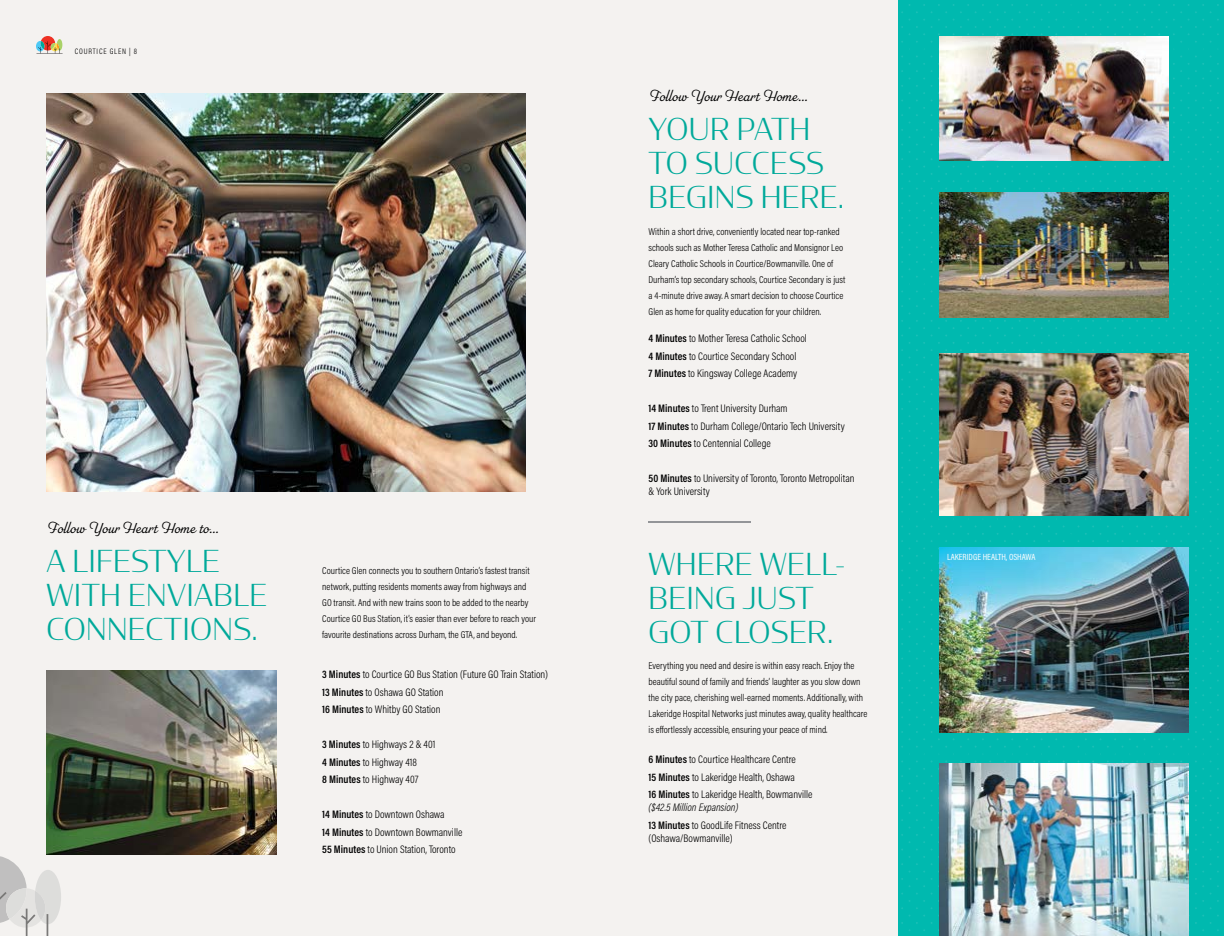
<style>
.page{position:relative;width:1224px;height:936px;background:#f4f2f0}
.page>*{position:absolute;margin:0;border:0;box-sizing:border-box;transform-origin:0 0}
.t1{font:300 30px/34px "Condor";letter-spacing:.01em;color:#00a99a}
.t2{font:300 16px "Parkside";color:#000}
.t3{font:300 11px/17.5px "Acumin Pro Cond";color:#000}
.t4{font:italic 300 11px/17.5px "Acumin Pro Cond";color:#000}
.t5{font:300 10px/16px "Acumin Pro Cond";color:#000}
.t6{font:9px "Acumin Pro Cond";color:#fff}
.t7{font:300 8px "Acumin Pro Cond";letter-spacing:.105em;color:#000}
.s1{font-weight:600}
.s2{font-weight:600;font-style:normal}
.s3{font-style:normal}
</style>
<div class="page">
<svg style="left:36px;top:36px;width:27px;height:18px"></svg>
<div style="left:898px;top:0;width:326px;height:936px;background:#00b9af"></div>
<img style="left:939px;top:354px;width:249px;height:162px">
<img style="left:939px;top:36px;width:230px;height:125px">
<img style="left:939px;top:193px;width:230px;height:125px">
<img style="left:939px;top:547px;width:249px;height:185px">
<img style="left:939px;top:764px;width:249px;height:172px">
<hr style="left:649px;top:521px;width:102px;height:2px;background:#939598">
<svg style="left:0;top:856px;width:61px;height:80px"></svg>
<img style="left:47px;top:94px;width:479px;height:398px">
<img style="left:47px;top:670px;width:229px;height:185px">
<p class="t7" style="left:75px;top:46px;width:64px">COURTICE GLEN | 8</p>
<h2 class="t2" style="left:47px;top:519px;width:174px">Follow Your Heart Home to…</h2>
<h1 class="t1" style="left:47px;top:543px;width:222px">A LIFESTYLE<br>WITH ENVIABLE<br>CONNECTIONS.</h1>
<p class="t5" style="left:322px;top:562px;width:215px">Courtice Glen connects you to southern Ontario’s fastest transit network, putting residents moments away from highways and GO transit. And with new trains soon to be added to the nearby Courtice GO Bus Station, it’s easier than ever before to reach your favourite destinations across Durham, the GTA, and beyond.</p>
<p class="t3" style="left:322px;top:666px;width:227px"><span class="s1">3 Minutes</span> to Courtice GO Bus Station (Future GO Train Station)<br><span class="s1">13 Minutes</span> to Oshawa GO Station<br><span class="s1">16 Minutes</span> to Whitby GO Station</p>
<p class="t3" style="left:322px;top:736px;width:115px"><span class="s1">3 Minutes</span> to Highways 2 &amp; 401<br><span class="s1">4 Minutes</span> to Highway 418<br><span class="s1">8 Minutes</span> to Highway 407</p>
<p class="t3" style="left:322px;top:806px;width:142px"><span class="s1">14 Minutes</span> to Downtown Oshawa<br><span class="s1">14 Minutes</span> to Downtown Bowmanville<br><span class="s1">55 Minutes</span> to Union Station, Toronto</p>
<h2 class="t2" style="left:649px;top:86px;width:162px">Follow Your Heart Home…</h2>
<h1 class="t1" style="left:649px;top:111px;width:197px">YOUR PATH<br>TO SUCCESS<br>BEGINS HERE.</h1>
<p class="t5" style="left:649px;top:223px;width:198px">Within a short drive, conveniently located near top-ranked schools such as Mother Teresa Catholic and Monsignor Leo Cleary Catholic Schools in Courtice/Bowmanville. One of Durham’s top secondary schools, Courtice Secondary is just a 4-minute drive away. A smart decision to choose Courtice Glen as home for quality education for your children.</p>
<p class="t3" style="left:649px;top:330px;width:160px"><span class="s1">4 Minutes</span> to Mother Teresa Catholic School<br><span class="s1">4 Minutes</span> to Courtice Secondary School<br><span class="s1">7 Minutes</span> to Kingsway College Academy</p>
<p class="t3" style="left:649px;top:400px;width:198px"><span class="s1">14 Minutes</span> to Trent University Durham<br><span class="s1">17 Minutes</span> to Durham College/Ontario Tech University<br><span class="s1">30 Minutes</span> to Centennial College</p>
<p class="t3" style="left:649px;top:472px;width:208px;line-height:13px"><span class="s1">50 Minutes</span> to University of Toronto, Toronto Metropolitan &amp; York University</p>
<h1 class="t1" style="left:649px;top:546px;width:198px">WHERE WELL-<br>BEING JUST<br>GOT CLOSER.</h1>
<p class="t5" style="left:649px;top:657px;width:220px">Everything you need and desire is within easy reach. Enjoy the beautiful sound of family and friends’ laughter as you slow down the city pace, cherishing well-earned moments. Additionally, with Lakeridge Hospital Networks just minutes away, quality healthcare is effortlessly accessible, ensuring your peace of mind.</p>
<p class="t3" style="left:649px;top:750px;width:165px"><span class="s1">6 Minutes</span> to Courtice Healthcare Centre<br><span class="s1">15 Minutes</span> to Lakeridge Health, Oshawa<br><span class="s1">16 Minutes</span> to Lakeridge Health, Bowmanville</p>
<p class="t4" style="left:649px;top:798px;width:140px">($42.5 Million Expansion)<br><span class="s2">13 Minutes</span> <span class="s3">to GoodLife Fitness Centre</span></p>
<p class="t3" style="left:649px;top:829px;width:86px">(Oshawa/Bowmanville)</p>
<p class="t6" style="left:947px;top:552px;width:90px">LAKERIDGE HEALTH, OSHAWA</p>
</div>
